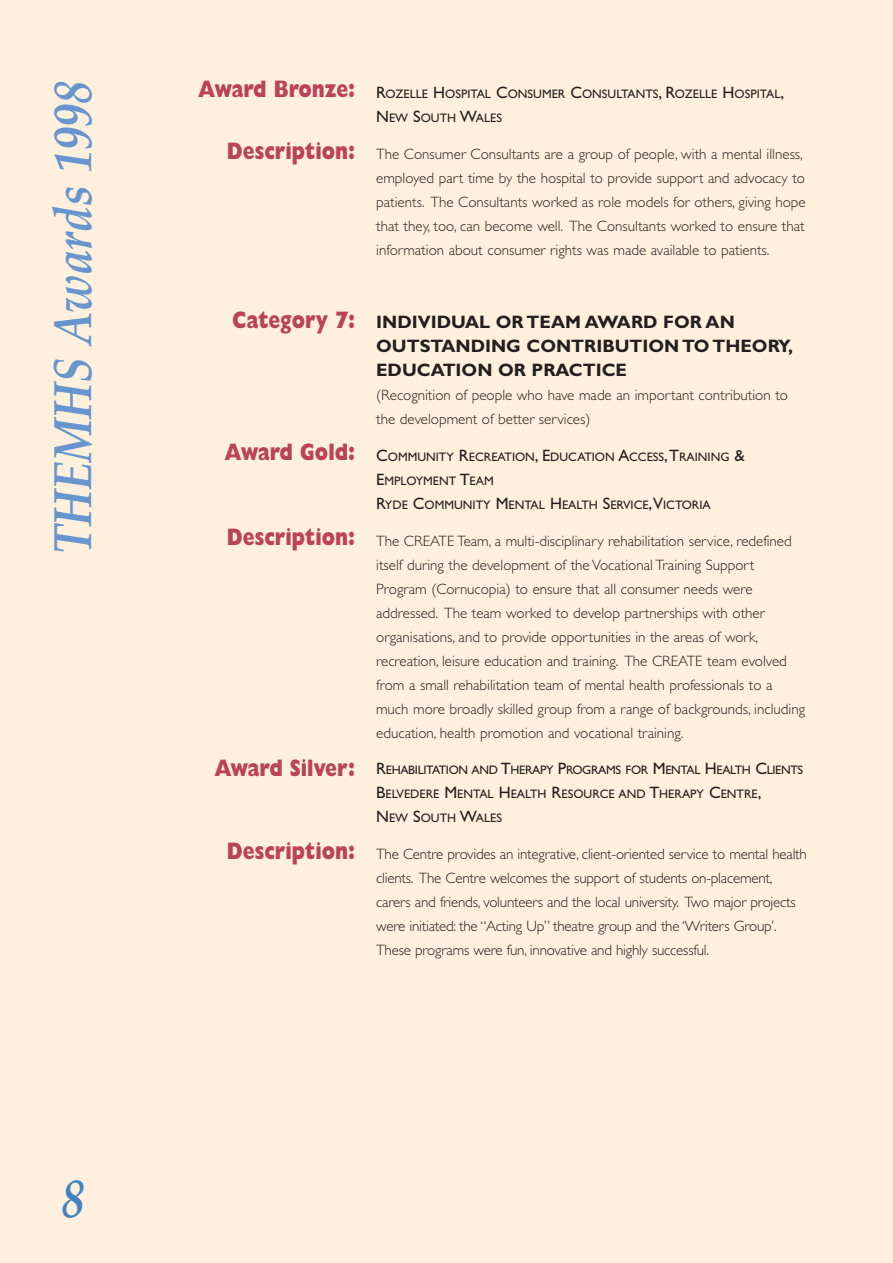
<style>
.page{position:relative;width:893px;height:1263px;background:#fff}
.page>*{position:absolute;margin:0;border:0;box-sizing:border-box;transform-origin:0 0}
.t1{font:italic 700 54px "Palatino";color:#6895ce;scale:.85 1}
.t2{font:italic 700 54px "Palatino";color:#4083c4;scale:.85 1}
.t3{font:800 24px "Gill Sans";color:#ba4355;scale:.8 1}
.t4{font:800 24px "Gill Sans";letter-spacing:-.02em;color:#ba4355;scale:.8 1}
.t5{font:700 18px/24px "Gill Sans";color:#231f20}
.t6{font:300 15px/24px "Gill Sans";color:#231f20}
.t7{font:12.3px/24px "Gill Sans";color:#231f20}
.t8{font:12.3px/24px "Gill Sans";letter-spacing:-.025em;color:#231f20}
.s1{font-size:16.5px}
</style>
<div class="page">
<div style="left:0;top:0;width:892px;height:1263px;background:#fef0dc"></div>
<h1 class="t1" style="left:52px;top:554px;width:557px;rotate:-90deg">THEMHS Awards 1998</h1>
<h1 class="t2" style="left:61px;top:1178px;width:28px">8</h1>
<h2 class="t4" style="left:198px;top:80px;width:198px">Award Bronze:</h2>
<h2 class="t3" style="left:227px;top:143px;width:162px">Description:</h2>
<h2 class="t3" style="left:232px;top:311px;width:155px">Category 7:</h2>
<h2 class="t3" style="left:224px;top:444px;width:165px">Award Gold:</h2>
<h2 class="t3" style="left:227px;top:529px;width:162px">Description:</h2>
<h2 class="t3" style="left:214px;top:759px;width:177px">Award Silver:</h2>
<h2 class="t3" style="left:227px;top:843px;width:162px">Description:</h2>
<p class="t7" style="left:376px;top:83px;width:409px"><span class="s1">R</span>OZELLE <span class="s1">H</span>OSPITAL <span class="s1">C</span>ONSUMER <span class="s1">C</span>ONSULTANTS<span class="s1">, R</span>OZELLE <span class="s1">H</span>OSPITAL<span class="s1">,<br>N</span>EW <span class="s1">S</span>OUTH <span class="s1">W</span>ALES</p>
<p class="t6" style="left:376px;top:143px;width:431px">The Consumer Consultants are a group of people, with a mental illness, employed part time by the hospital to provide support and advocacy to patients. The Consultants worked as role models for others, giving hope that they, too, can become well. The Consultants worked to ensure that information about consumer rights was made available to patients.</p>
<p class="t5" style="left:376px;top:312px;width:418px">INDIVIDUAL OR TEAM AWARD FOR AN<br>OUTSTANDING CONTRIBUTION TO THEORY,<br>EDUCATION OR PRACTICE</p>
<p class="t6" style="left:376px;top:385px;width:413px">(Recognition of people who have made an important contribution to the development of better services)</p>
<p class="t7" style="left:376px;top:446px;width:370px"><span class="s1">C</span>OMMUNITY <span class="s1">R</span>ECREATION<span class="s1">, E</span>DUCATION <span class="s1">A</span>CCESS<span class="s1">,T</span>RAINING <span class="s1">&amp;<br>E</span>MPLOYMENT <span class="s1">T</span>EAM<br><span class="s1">R</span>YDE <span class="s1">C</span>OMMUNITY <span class="s1">M</span>ENTAL <span class="s1">H</span>EALTH <span class="s1">S</span>ERVICE<span class="s1">,V</span>ICTORIA</p>
<p class="t6" style="left:376px;top:530px;width:430px">The CREATE Team, a multi-disciplinary rehabilitation service, redefined itself during the development of the Vocational Training Support Program (Cornucopia) to ensure that all consumer needs were addressed. The team worked to develop partnerships with other organisations, and to provide opportunities in the areas of work, recreation, leisure education and training. The CREATE team evolved from a small rehabilitation team of mental health professionals to a much more broadly skilled group from a range of backgrounds, including education, health promotion and vocational training.</p>
<p class="t8" style="left:376px;top:760px;width:428px"><span class="s1">R</span>EHABILITATION AND <span class="s1">T</span>HERAPY <span class="s1">P</span>ROGRAMS FOR <span class="s1">M</span>ENTAL <span class="s1">H</span>EALTH <span class="s1">C</span>LIENTS<br><span class="s1">B</span>ELVEDERE <span class="s1">M</span>ENTAL <span class="s1">H</span>EALTH <span class="s1">R</span>ESOURCE AND <span class="s1">T</span>HERAPY <span class="s1">C</span>ENTRE<span class="s1">,<br>N</span>EW <span class="s1">S</span>OUTH <span class="s1">W</span>ALES</p>
<p class="t6" style="left:376px;top:844px;width:432px">The Centre provides an integrative, client-oriented service to mental health clients. The Centre welcomes the support of students on-placement, carers and friends, volunteers and the local university. Two major projects were initiated: the “Acting Up” theatre group and the ‘Writers Group’.<br>These programs were fun, innovative and highly successful.</p>
</div>
